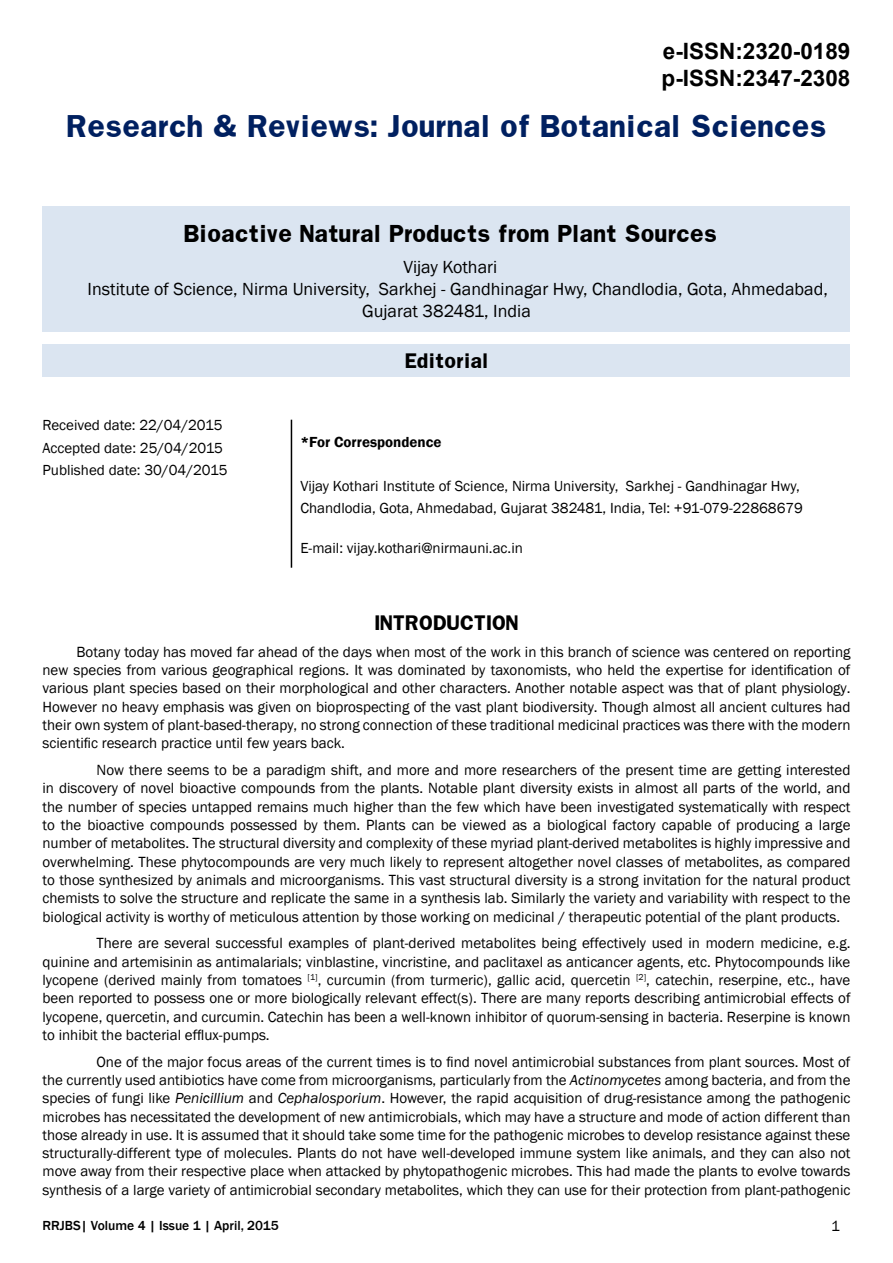
<style>
.page{position:relative;width:893px;height:1263px;background:#fff}
.page>*{position:absolute;margin:0;border:0;box-sizing:border-box;transform-origin:0 0}
.t1{font:700 27px "Franklin";color:#002060}
.t2{font:700 22.5px/27px "Arial";color:#000}
.t3{font:700 21px "Franklin";color:#000}
.t4{font:18px "Franklin Gothic";color:#000}
.t5{font:700 18px "Franklin";color:#000}
.t6{font:15.15px/18.3px "Franklin Gothic";color:#000;text-align:justify}
.t7{font:15px/18.3px "Franklin Gothic";color:#000}
.t8{font:600 15px "Franklin Gothic";color:#000}
.t9{font:500 13.5px "Franklin Gothic";color:#000}
.s1{font-style:italic}
</style>
<div class="page">
<div style="left:43px;top:206px;width:807px;height:126px;background:#dbe5f1"></div>
<div style="left:43px;top:344px;width:807px;height:33px;background:#dbe5f1"></div>
<hr style="left:291px;top:420px;width:1px;height:148px;background:#000">
<h2 class="t2" style="left:662px;top:38px;width:190px">e-ISSN:2320-0189 p-ISSN:2347-2308</h2>
<h1 class="t1" style="left:67px;top:108px;width:761px">Research &amp; Reviews: Journal of Botanical Sciences</h1>
<h3 class="t3" style="left:183px;top:219px;width:535px">Bioactive Natural Products from Plant Sources</h3>
<p class="t4" style="left:403px;top:256px;width:95px">Vijay Kothari</p>
<p class="t4" style="left:88px;top:278px;width:742px">Institute of Science, Nirma University, Sarkhej - Gandhinagar Hwy, Chandlodia, Gota, Ahmedabad,</p>
<p class="t4" style="left:362px;top:300px;width:170px">Gujarat 382481, India</p>
<p class="t5" style="left:404px;top:349px;width:86px">Editorial</p>
<p class="t7" style="left:43px;top:414px;width:187px;line-height:22.5px">Received date: 22/04/2015<br>Accepted date: 25/04/2015<br>Published date: 30/04/2015</p>
<p class="t8" style="left:300px;top:433px;width:143px">*For Correspondence</p>
<p class="t7" style="left:300px;top:475px;width:504px;line-height:22.5px">Vijay Kothari Institute of Science, Nirma University, Sarkhej - Gandhinagar Hwy,<br>Chandlodia, Gota, Ahmedabad, Gujarat 382481, India, Tel: +91-079-22868679</p>
<p class="t7" style="left:300px;top:539px;width:224px">E-mail: vijay.kothari@nirmauni.ac.in</p>
<p class="t5" style="left:374px;top:610px;width:146px">INTRODUCTION</p>
<p class="t6" style="left:43px;top:643px;width:809px;text-indent:34px">Botany today has moved far ahead of the days when most of the work in this branch of science was centered on reporting new species from various geographical regions. It was dominated by taxonomists, who held the expertise for identification of various plant species based on their morphological and other characters. Another notable aspect was that of plant physiology.<br>However no heavy emphasis was given on bioprospecting of the vast plant biodiversity. Though almost all ancient cultures had their own system of plant-based-therapy, no strong connection of these traditional medicinal practices was there with the modern scientific research practice until few years back.</p>
<p class="t6" style="left:43px;top:761px;width:809px;text-indent:54px">Now there seems to be a paradigm shift, and more and more researchers of the present time are getting interested in discovery of novel bioactive compounds from the plants. Notable plant diversity exists in almost all parts of the world, and the number of species untapped remains much higher than the few which have been investigated systematically with respect to the bioactive compounds possessed by them. Plants can be viewed as a biological factory capable of producing a large number of metabolites. The structural diversity and complexity of these myriad plant-derived metabolites is highly impressive and overwhelming. These phytocompounds are very much likely to represent altogether novel classes of metabolites, as compared to those synthesized by animals and microorganisms. This vast structural diversity is a strong invitation for the natural product chemists to solve the structure and replicate the same in a synthesis lab. Similarly the variety and variability with respect to the biological activity is worthy of meticulous attention by those working on medicinal / therapeutic potential of the plant products.</p>
<p class="t6" style="left:43px;top:934px;width:809px;text-indent:54px">There are several successful examples of plant-derived metabolites being effectively used in modern medicine, e.g. quinine and artemisinin as antimalarials; vinblastine, vincristine, and paclitaxel as anticancer agents, etc. Phytocompounds like lycopene (derived mainly from tomatoes <sup>[1]</sup>, curcumin (from turmeric), gallic acid, quercetin <sup>[2]</sup>, catechin, reserpine, etc., have been reported to possess one or more biologically relevant effect(s). There are many reports describing antimicrobial effects of lycopene, quercetin, and curcumin. Catechin has been a well-known inhibitor of quorum-sensing in bacteria. Reserpine is known to inhibit the bacterial efflux-pumps.</p>
<p class="t6" style="left:97px;top:1053px;width:755px">One of the major focus areas of the current times is to find novel antimicrobial substances from plant sources. Most of</p>
<p class="t7" style="left:43px;top:1071px;width:809px;text-align:justify">the currently used antibiotics have come from microorganisms, particularly from the <span class="s1">Actinomycetes</span> among bacteria, and from the species of fungi like <span class="s1">Penicillium</span> and <span class="s1">Cephalosporium</span>. However, the rapid acquisition of drug-resistance among the pathogenic microbes has necessitated the development of new antimicrobials, which may have a structure and mode of action different than those already in use. It is assumed that it should take some time for the pathogenic microbes to develop resistance against these structurally-different type of molecules. Plants do not have well-developed immune system like animals, and they can also not move away from their respective place when attacked by phytopathogenic microbes. This had made the plants to evolve towards synthesis of a large variety of antimicrobial secondary metabolites, which they can use for their protection from plant-pathogenic</p>
<p class="t9" style="left:43px;top:1217px;width:238px">RRJBS| Volume 4 | Issue 1 | April, 2015</p>
<p class="t7" style="left:831px;top:1217px;width:10px">1</p>
</div>
